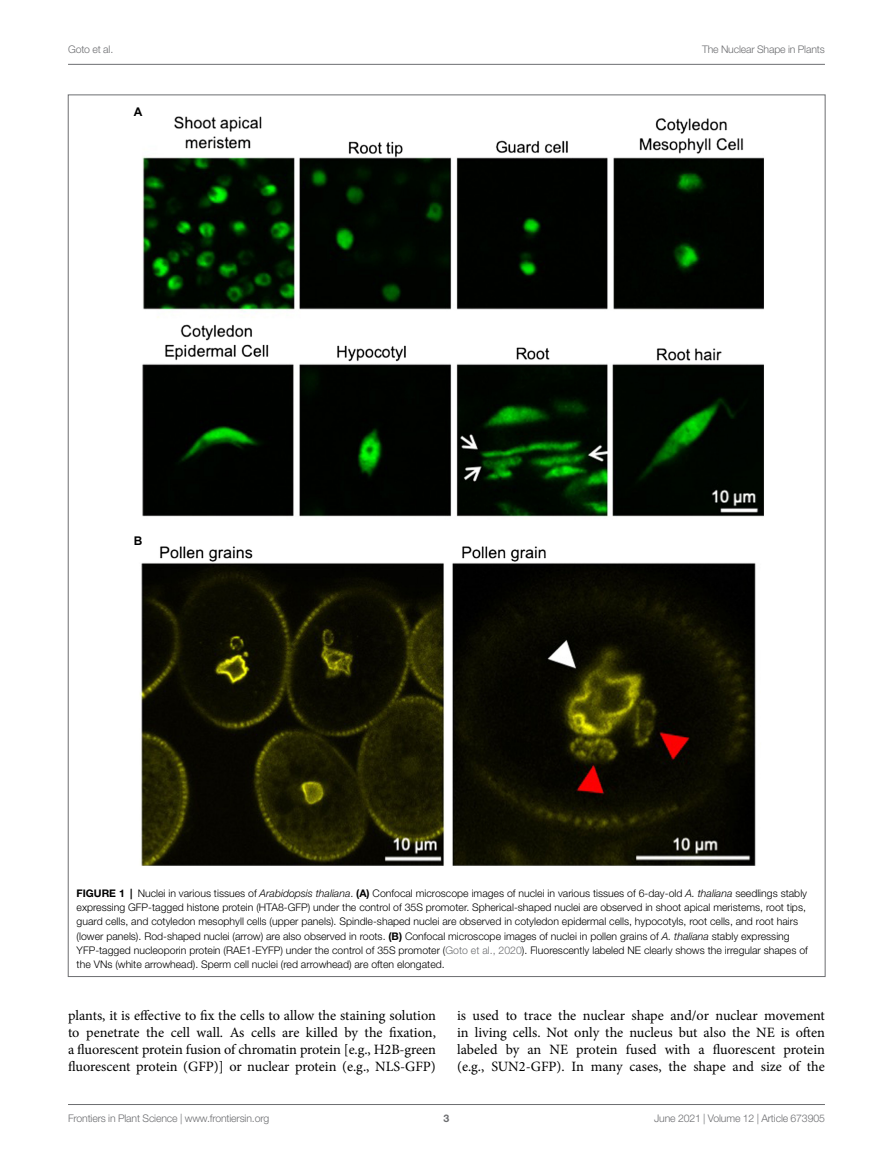
<style>
.page{position:relative;width:893px;height:1170px;background:#fff}
.page>*{position:absolute;margin:0;border:0;box-sizing:border-box;transform-origin:0 0}
.TEXT_FLUSH{font:14.25px/17.2px "Minion Pro";letter-spacing:-.005em;color:#000;text-align:justify}
.t1{font:700 12px "Arial";color:#000}
.FIG_LEG{font:300 10.5px/14.2px "Helvetica Neue LT Std";color:#000}
.t2{font:300 10.5px "Helvetica Neue LT Std";letter-spacing:-.015em;color:#6d6e71}
.t3{font:700 10.5px "Helvetica Neue LT Std";color:#6d6e71}
.s1{font-weight:700}
.s2{font-style:italic}
.s3{color:#6d6e71}
</style>
<div class="page">
<hr style="left:68px;top:64px;width:757px;height:1px;background:#6d6e71">
<hr style="left:68px;top:1104px;width:757px;height:1px;background:#6d6e71">
<img style="left:140px;top:116px;width:624px;height:750px">
<p class="t2" style="left:68px;top:42px;width:47px">Goto et al.</p>
<p class="t2" style="left:702px;top:42px;width:124px">The Nuclear Shape in Plants</p>
<p class="t1" style="left:134px;top:103px;width:10px">A</p>
<p class="t1" style="left:134px;top:532px;width:10px">B</p>
<p class="FIG_LEG" style="left:77px;top:885px;width:733px"><span class="s1">FIGURE 1 |</span> Nuclei in various tissues of <span class="s2">Arabidopsis thaliana</span>. <span class="s1">(A)</span> Confocal microscope images of nuclei in various tissues of 6-day-old <span class="s2">A. thaliana</span> seedlings stably expressing GFP-tagged histone protein (HTA8-GFP) under the control of 35S promoter. Spherical-shaped nuclei are observed in shoot apical meristems, root tips, guard cells, and cotyledon mesophyll cells (upper panels). Spindle-shaped nuclei are observed in cotyledon epidermal cells, hypocotyls, root cells, and root hairs (lower panels). Rod-shaped nuclei (arrow) are also observed in roots. <span class="s1">(B)</span> Confocal microscope images of nuclei in pollen grains of <span class="s2">A. thaliana</span> stably expressing YFP-tagged nucleoporin protein (RAE1-EYFP) under the control of 35S promoter (<span class="s3">Goto et al., 2020</span>). Fluorescently labeled NE clearly shows the irregular shapes of the VNs (white arrowhead). Sperm cell nuclei (red arrowhead) are often elongated.</p>
<p class="TEXT_FLUSH" style="left:68px;top:1006px;width:369px">plants, it is effective to fix the cells to allow the staining solution to penetrate the cell wall. As cells are killed by the fixation, a fluorescent protein fusion of chromatin protein [e.g., H2B-green fluorescent protein (GFP)] or nuclear protein (e.g., NLS-GFP)</p>
<p class="TEXT_FLUSH" style="left:457px;top:1006px;width:369px">is used to trace the nuclear shape and/or nuclear movement in living cells. Not only the nucleus but also the NE is often labeled by an NE protein fused with a fluorescent protein (e.g., SUN2-GFP). In many cases, the shape and size of the</p>
<p class="t2" style="left:68px;top:1111px;width:203px">Frontiers in Plant Science | www.frontiersin.org</p>
<p class="t3" style="left:444px;top:1111px;width:7px">3</p>
<p class="t2" style="left:654px;top:1111px;width:172px">June 2021 | Volume 12 | Article 673905</p>
</div>
